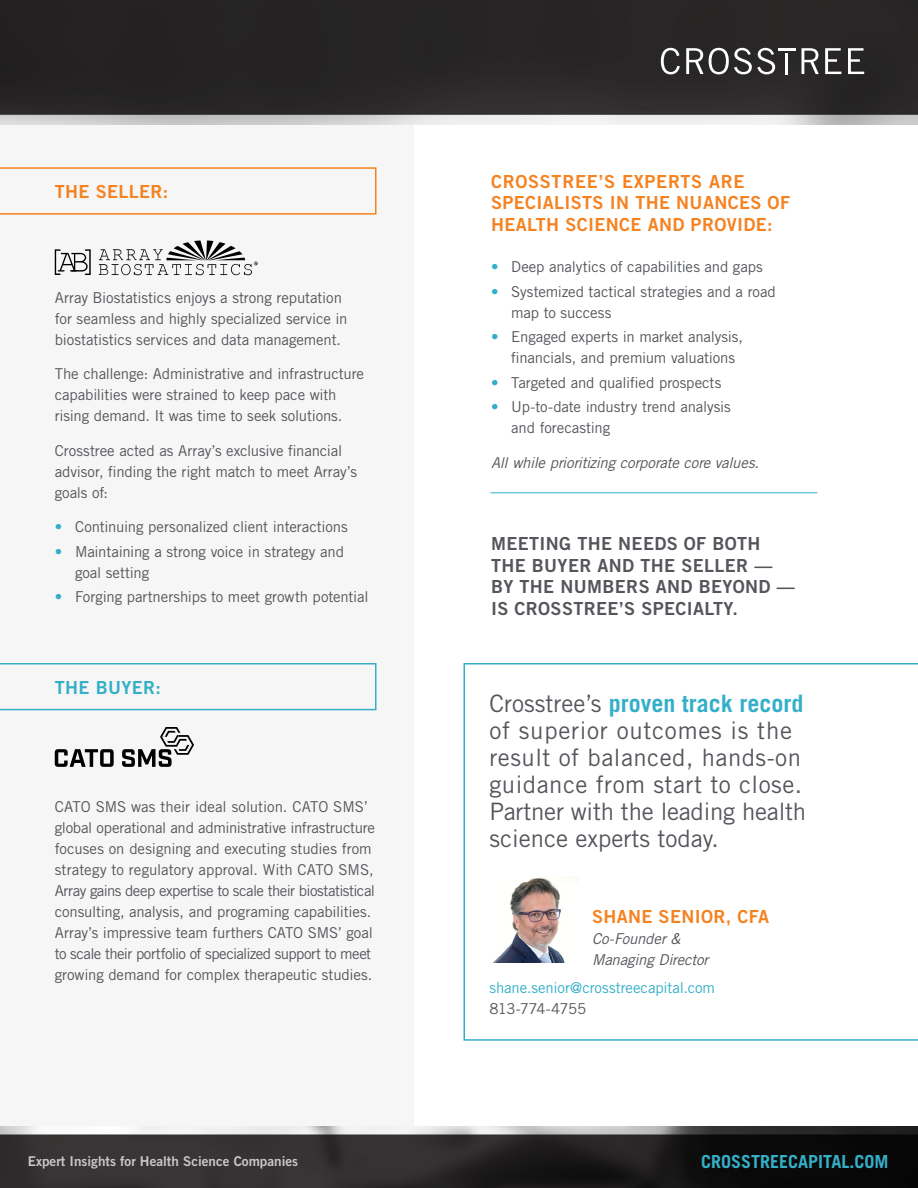
<style>
.page{position:relative;width:918px;height:1188px;background:#fff}
.page>*{position:absolute;margin:0;border:0;box-sizing:border-box;transform-origin:0 0}
.t1{font:24px/27px "Trade Gothic LT Std";letter-spacing:.02em;color:#54565b}
.t2{font:18px/21.6px "Trade Gothic LT Std Bd 2";letter-spacing:.02em;color:#f58220}
.t3{font:18px/21.6px "Trade Gothic LT Std Bd 2";letter-spacing:.02em;color:#54565b}
.t4{font:700 18px "Trade Gothic LT Std";color:#34afc8}
.t5{font:18px "Trade Gothic LT Std Bd 2";letter-spacing:.02em;color:#34afc8}
.t6{font:15px/21px "Trade Gothic LT Std";letter-spacing:-.01em;color:#54565b}
.t7{font:italic 15px/21px "Trade Gothic LT Std";letter-spacing:-.02em;color:#54565b}
.t8{font:15px "Trade Gothic LT Std";letter-spacing:-.005em;color:#34afc8}
.t9{font:15px "Trade Gothic LT Std";letter-spacing:-.045em;color:#54565b}
.t10{font:13.5px "Trade Gothic LT Std Bd 2";color:#c9c7c7}
.s1{color:#34afc8}
.s2{font-weight:700;color:#34afc8}
</style>
<div class="page">
<svg style="left:464px;top:663px;width:454px;height:378px"></svg>
<div style="left:0;top:108px;width:414px;height:1029px;background:#f7f6f6"></div>
<svg style="left:0;top:167px;width:377px;height:48px"></svg>
<svg style="left:0;top:663px;width:376px;height:47px"></svg>
<svg style="left:55px;top:249px;width:36px;height:26px"></svg>
<svg style="left:99px;top:240px;width:159px;height:35px"></svg>
<svg style="left:55px;top:727px;width:139px;height:40px"></svg>
<img style="left:0;top:0;width:918px;height:124px">
<svg style="left:661px;top:48px;width:19px;height:26px"></svg>
<svg style="left:686px;top:48px;width:89px;height:26px"></svg>
<svg style="left:802px;top:48px;width:17px;height:26px"></svg>
<svg style="left:825px;top:48px;width:16px;height:26px"></svg>
<svg style="left:848px;top:48px;width:16px;height:26px"></svg>
<hr style="left:785px;top:53px;width:3px;height:21px;background:#fff">
<hr style="left:778px;top:48px;width:18px;height:3px;background:#fff">
<img style="left:0;top:1127px;width:918px;height:61px">
<img style="left:490px;top:877px;width:89px;height:86px">
<hr style="left:490px;top:492px;width:327px;height:1px;background:#34afc8">
<p class="t2" style="left:55px;top:181px;width:115px">THE SELLER:</p>
<p class="t6" style="left:55px;top:287px;width:294px">Array Biostatistics enjoys a strong reputation for seamless and highly specialized service in biostatistics services and data management.</p>
<p class="t6" style="left:55px;top:363px;width:311px">The challenge: Administrative and infrastructure capabilities were strained to keep pace with rising demand. It was time to seek solutions.</p>
<p class="t6" style="left:55px;top:440px;width:304px">Crosstree acted as Array’s exclusive financial advisor, finding the right match to meet Array’s goals of:</p>
<p class="t6" style="left:55px;top:516px;width:294px"><span class="s1">•</span> Continuing personalized client interactions</p>
<p class="t6" style="left:75px;top:541px;width:271px;text-indent:-20px"><span class="s1">•</span> Maintaining a strong voice in strategy and goal setting</p>
<p class="t6" style="left:55px;top:586px;width:315px"><span class="s1">•</span> Forging partnerships to meet growth potential</p>
<p class="t5" style="left:55px;top:676px;width:108px">THE BUYER:</p>
<p class="t6" style="left:55px;top:796px;width:322px">CATO SMS was their ideal solution. CATO SMS’ global operational and administrative infrastructure focuses on designing and executing studies from strategy to regulatory approval. With CATO SMS, Array gains deep expertise to scale their biostatistical consulting, analysis, and programing capabilities.<br>Array’s impressive team furthers CATO SMS’ goal to scale their portfolio of specialized support to meet growing demand for complex therapeutic studies.</p>
<p class="t10" style="left:28px;top:1153px;width:272px">Expert Insights for Health Science Companies</p>
<p class="t2" style="left:491px;top:170px;width:301px">CROSSTREE’S EXPERTS ARE<br>SPECIALISTS IN THE NUANCES OF<br>HEALTH SCIENCE AND PROVIDE:</p>
<p class="t6" style="left:491px;top:256px;width:273px"><span class="s1">•</span> Deep analytics of capabilities and gaps</p>
<p class="t6" style="left:511px;top:281px;width:266px;text-indent:-20px"><span class="s1">•</span> Systemized tactical strategies and a road map to success</p>
<p class="t6" style="left:511px;top:326px;width:233px;text-indent:-20px"><span class="s1">•</span> Engaged experts in market analysis, financials, and premium valuations</p>
<p class="t6" style="left:491px;top:372px;width:232px"><span class="s1">•</span> Targeted and qualified prospects</p>
<p class="t6" style="left:511px;top:396px;width:221px;text-indent:-20px"><span class="s1">•</span> Up-to-date industry trend analysis and forecasting</p>
<p class="t7" style="left:491px;top:452px;width:270px">All while prioritizing corporate core values.</p>
<p class="t3" style="left:491px;top:533px;width:305px">MEETING THE NEEDS OF BOTH<br>THE BUYER AND THE SELLER —<br>BY THE NUMBERS AND BEYOND —<br>IS CROSSTREE’S SPECIALTY.</p>
<h1 class="t1" style="left:489px;top:690px;width:318px">Crosstree’s <span class="s2">proven track record </span>of superior outcomes is the result of balanced, hands-on guidance from start to close.<br>Partner with the leading health science experts today.</h1>
<p class="t2" style="left:592px;top:905px;width:179px">SHANE SENIOR, CFA</p>
<p class="t7" style="left:592px;top:928px;width:118px">Co-Founder &amp;<br>Managing Director</p>
<p class="t8" style="left:489px;top:978px;width:227px">shane.senior@crosstreecapital.com</p>
<p class="t9" style="left:489px;top:999px;width:98px">813-774-4755</p>
<p class="t4" style="left:701px;top:1150px;width:189px">CROSSTREECAPITAL.COM</p>
</div>
